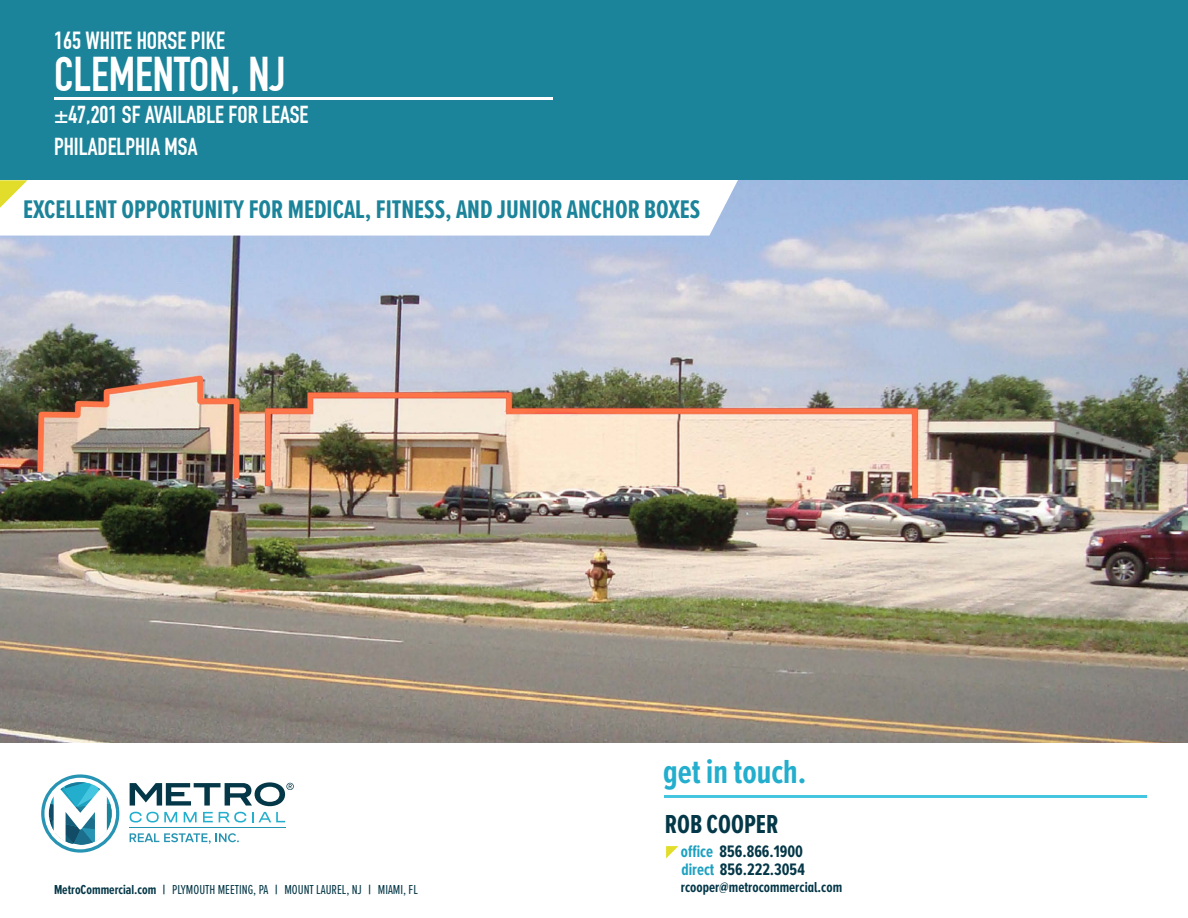
<style>
.page{position:relative;width:1188px;height:918px;background:#fff}
.page>*{position:absolute;margin:0;border:0;box-sizing:border-box;transform-origin:0 0}
.t1{font:47.7px "DIN Engschrift";color:#fff}
.t2{font:700 34.65px "Proxima Nova Ex Cn";color:#23aecd}
.t3{font:700 27px "Proxima Nova A Ex Cn";color:#043747}
.t4{font:700 26.4px "Proxima Nova Ex Cn";color:#1c849a}
.t5{font:24.15px "DIN Engschrift";color:#fff}
.t6{font:24px "DIN Engschrift";color:#fff}
.t7{font:700 17.25px "Proxima Nova A Ex Cn";color:#043747}
.t8{font:700 15px "Proxima Nova A Ex Cn";color:#043747}
.t9{font:13.5px "Proxima Nova Ex Cn";color:#043747}
.s1{font-weight:700}
.s2{color:#1da1c0}
</style>
<div class="page">
<img style="left:0;top:180px;width:1188px;height:562px">
<div style="left:0;top:0;width:1188px;height:180px;background:#1c849a"></div>
<hr style="left:54px;top:97px;width:498px;height:2px;background:#fff">
<hr style="left:665px;top:795px;width:482px;height:3px;background:#44c5e0">
<svg style="left:41px;top:774px;width:78px;height:79px"></svg>
<hr style="left:130px;top:827px;width:156px;height:1px;background:#2894b3">
<svg style="left:130px;top:812px;width:47px;height:11px"></svg>
<svg style="left:184px;top:812px;width:13px;height:10px"></svg>
<svg style="left:203px;top:812px;width:10px;height:10px"></svg>
<svg style="left:219px;top:812px;width:27px;height:11px"></svg>
<svg style="left:252px;top:812px;width:33px;height:10px"></svg>
<svg style="left:130px;top:833px;width:109px;height:11px"></svg>
<svg style="left:130px;top:782px;width:164px;height:24px"></svg>
<svg style="left:0;top:180px;width:738px;height:56px"></svg>
<svg style="left:666px;top:846px;width:12px;height:12px"></svg>
<p class="t5" style="left:54px;top:26px;width:173px">165 WHITE HORSE PIKE</p>
<p class="t1" style="left:54px;top:46px;width:233px">CLEMENTON, NJ</p>
<p class="t6" style="left:54px;top:100px;width:256px">±47,201 SF AVAILABLE FOR LEASE</p>
<p class="t6" style="left:54px;top:132px;width:145px">PHILADELPHIA MSA</p>
<p class="t4" style="left:23px;top:190px;width:679px">EXCELLENT OPPORTUNITY FOR MEDICAL, FITNESS, AND JUNIOR ANCHOR BOXES</p>
<p class="t9" style="left:54px;top:879px;width:365px"><span class="s1">MetroCommercial.com |</span> PLYMOUTH MEETING, PA <span class="s1">|</span> MOUNT LAUREL, NJ <span class="s1">|</span> MIAMI, FL</p>
<p class="t2" style="left:663px;top:746px;width:145px">get in touch.</p>
<p class="t3" style="left:665px;top:810px;width:115px">ROB COOPER</p>
<p class="t7" style="left:681px;top:842px;width:124px"><span class="s2">office</span> 856.866.1900</p>
<p class="t7" style="left:681px;top:860px;width:125px"><span class="s2">direct</span> 856.222.3054</p>
<p class="t8" style="left:681px;top:879px;width:163px">rcooper@metrocommercial.com</p>
</div>
